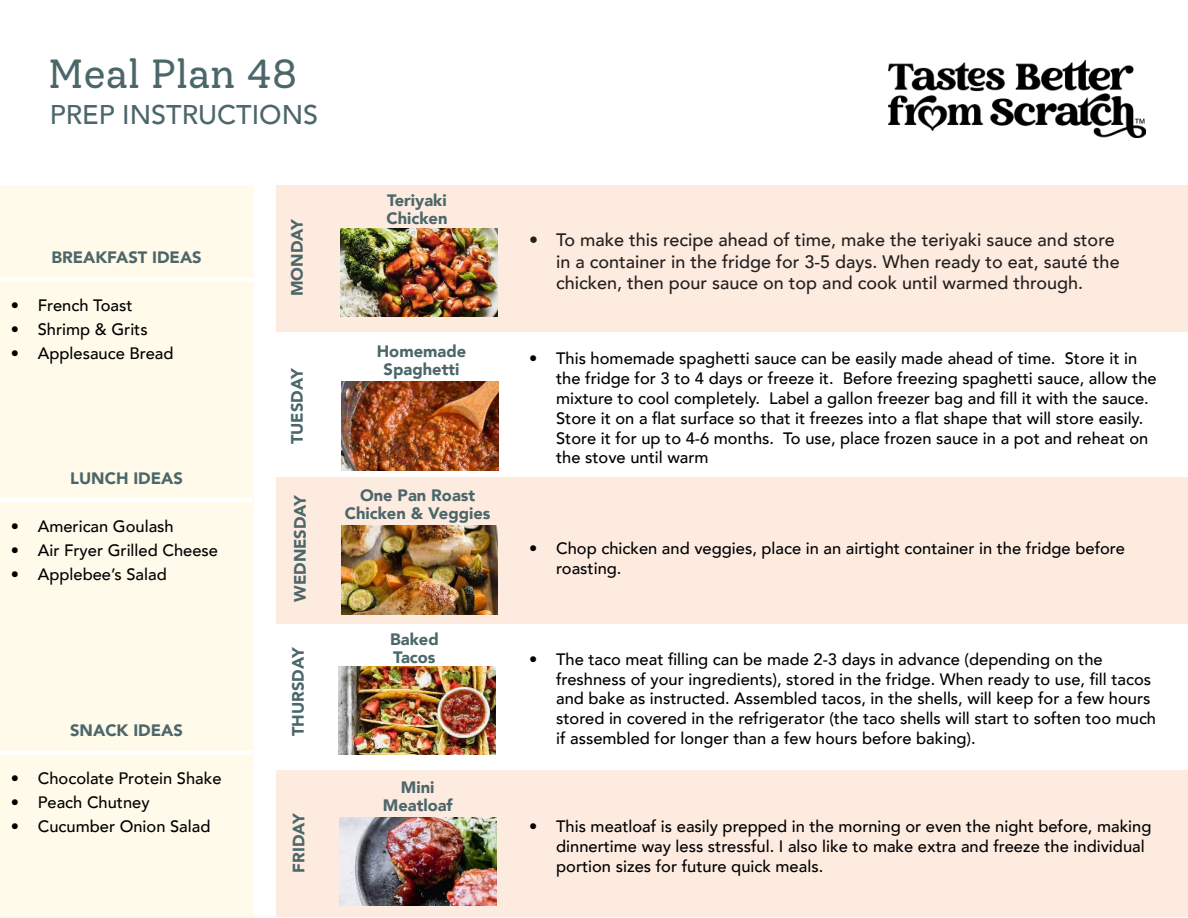
<style>
.page{position:relative;width:1188px;height:918px;background:#fff}
.page>*{position:absolute;margin:0;border:0;box-sizing:border-box;transform-origin:0 0}
.t1{font:40.5px "Solway";color:#4c676a}
.t2{font:500 27px "Avenir";color:#4c676a}
.t3{font:500 18px/21.6px "Avenir";color:#221f1f}
.t4{font:500 16.5px/19.8px "Avenir";color:#010102}
.t5{font:900 16.5px/18px "Avenir";color:#4c676a;text-align:center}
</style>
<div class="page">
<img style="left:889px;top:60px;width:257px;height:78px">
<div style="left:0;top:185px;width:253px;height:733px;background:#fffae9"></div>
<div style="left:276px;top:185px;width:912px;height:146px;background:#feebe0"></div>
<div style="left:276px;top:478px;width:912px;height:146px;background:#feebe0"></div>
<div style="left:276px;top:770px;width:912px;height:146px;background:#feebe0"></div>
<img style="left:340px;top:228px;width:157px;height:88px">
<img style="left:342px;top:382px;width:156px;height:88px">
<img style="left:341px;top:526px;width:157px;height:88px">
<img style="left:339px;top:667px;width:157px;height:88px">
<img style="left:340px;top:817px;width:157px;height:89px">
<div style="left:0;top:277px;width:253px;height:5px;background:#fff"></div>
<hr style="left:0;top:498px;width:253px;height:4px;background:#fff">
<div style="left:0;top:750px;width:253px;height:5px;background:#fff"></div>
<h1 class="t1" style="left:48px;top:50px;width:251px">Meal Plan 48</h1>
<h2 class="t2" style="left:50px;top:102px;width:270px">PREP INSTRUCTIONS</h2>
<p class="t5" style="left:51px;top:250px;width:152px">BREAKFAST IDEAS</p>
<p class="t4" style="left:11px;top:297px;width:123px">• French Toast</p>
<p class="t4" style="left:11px;top:321px;width:138px">• Shrimp &amp; Grits</p>
<p class="t4" style="left:11px;top:345px;width:164px">• Applesauce Bread</p>
<p class="t5" style="left:70px;top:470px;width:114px">LUNCH IDEAS</p>
<p class="t5" style="left:290px;top:296px;width:79px;rotate:-90deg">MONDAY</p>
<p class="t5" style="left:290px;top:444px;width:78px;rotate:-90deg">TUESDAY</p>
<p class="t5" style="left:386px;top:193px;width:63px;text-align:left">Teriyaki<br>Chicken</p>
<p class="t5" style="left:377px;top:344px;width:91px">Homemade<br>Spaghetti</p>
<p class="t4" style="left:11px;top:518px;width:165px">• American Goulash</p>
<p class="t4" style="left:11px;top:542px;width:209px">• Air Fryer Grilled Cheese</p>
<p class="t4" style="left:11px;top:566px;width:157px">• Applebee’s Salad</p>
<p class="t5" style="left:70px;top:723px;width:114px">SNACK IDEAS</p>
<p class="t4" style="left:11px;top:770px;width:212px">• Chocolate Protein Shake</p>
<p class="t4" style="left:11px;top:794px;width:140px">• Peach Chutney</p>
<p class="t4" style="left:11px;top:818px;width:201px">• Cucumber Onion Salad</p>
<p class="t5" style="left:293px;top:602px;width:109px;rotate:-90deg">WEDNESDAY</p>
<p class="t5" style="left:345px;top:488px;width:147px">One Pan Roast<br>Chicken &amp; Veggies</p>
<p class="t5" style="left:290px;top:736px;width:91px;rotate:-90deg">THURSDAY</p>
<p class="t5" style="left:291px;top:873px;width:62px;rotate:-90deg">FRIDAY</p>
<p class="t5" style="left:390px;top:632px;width:50px;text-align:left">Baked<br>Tacos</p>
<p class="t5" style="left:383px;top:779px;width:71px">Mini<br>Meatloaf</p>
<p class="t3" style="left:556px;top:231px;width:565px;text-indent:-27px">• To make this recipe ahead of time, make the teriyaki sauce and store in a container in the fridge for 3-5 days. When ready to eat, sauté the chicken, then pour sauce on top and cook until warmed through.</p>
<p class="t4" style="left:556px;top:350px;width:602px;text-indent:-27px">• This homemade spaghetti sauce can be easily made ahead of time. Store it in the fridge for 3 to 4 days or freeze it. Before freezing spaghetti sauce, allow the mixture to cool completely. Label a gallon freezer bag and 昀椀ll it with the sauce.<br>Store it on a 昀氀at surface so that it freezes into a 昀氀at shape that will store easily.<br>Store it for up to 4-6 months. To use, place frozen sauce in a pot and reheat on the stove until warm</p>
<p class="t4" style="left:556px;top:540px;width:570px;text-indent:-27px">• Chop chicken and veggies, place in an airtight container in the fridge before roasting.</p>
<p class="t4" style="left:556px;top:651px;width:601px;text-indent:-27px">• The taco meat 昀椀lling can be made 2-3 days in advance (depending on the freshness of your ingredients), stored in the fridge. When ready to use, 昀椀ll tacos and bake as instructed. Assembled tacos, in the shells, will keep for a few hours stored in covered in the refrigerator (the taco shells will start to soften too much if assembled for longer than a few hours before baking).</p>
<p class="t4" style="left:556px;top:818px;width:597px;text-indent:-27px">• This meatloaf is easily prepped in the morning or even the night before, making dinnertime way less stressful. I also like to make extra and freeze the individual portion sizes for future quick meals.</p>
</div>
